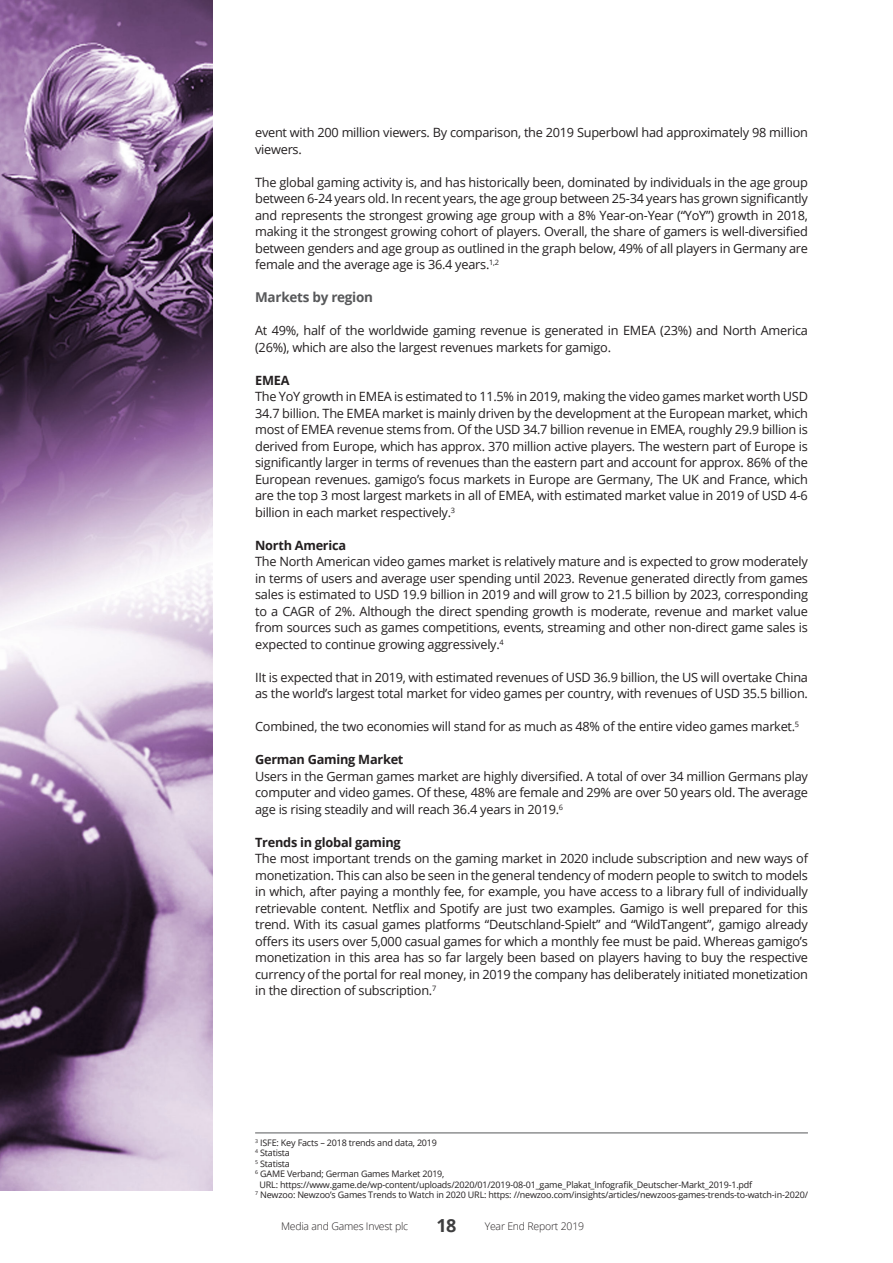
<style>
.page{position:relative;width:893px;height:1263px;background:#fff}
.page>*{position:absolute;margin:0;border:0;box-sizing:border-box;transform-origin:0 0}
.t1{font:700 18px "Open Sans";color:#3e3e3f}
.t2{font:700 13.5px "Open Sans";letter-spacing:-.02em;color:#57585a}
.t3{font:12.75px/16.5px "Open Sans";letter-spacing:-.02em;color:#231f20;text-align:justify}
.t4{font:700 12.75px "Open Sans";letter-spacing:-.02em;color:#231f20}
.t5{font:300 10.5px "Open Sans";letter-spacing:-.02em;color:#231f20}
.t6{font:9px "Open Sans";letter-spacing:-.02em;color:#231f20}
</style>
<div class="page">
<img style="left:0;top:0;width:213px;height:1191px">
<hr style="left:255px;top:1132px;width:553px;height:1px;background:#57585a">
<p class="t3" style="left:255px;top:124px;width:554px">event with 200 million viewers. By comparison, the 2019 Superbowl had approximately 98 million viewers.</p>
<p class="t3" style="left:255px;top:174px;width:554px">The global gaming activity is, and has historically been, dominated by individuals in the age group between 6-24 years old. In recent years, the age group between 25-34 years has grown significantly and represents the strongest growing age group with a 8% Year-on-Year (“YoY”) growth in 2018, making it the strongest growing cohort of players. Overall, the share of gamers is well-diversified between genders and age group as outlined in the graph below, 49% of all players in Germany are female and the average age is 36.4 years.<sup>1,2</sup></p>
<p class="t2" style="left:255px;top:288px;width:119px">Markets by region</p>
<p class="t3" style="left:255px;top:322px;width:554px">At 49%, half of the worldwide gaming revenue is generated in EMEA (23%) and North America (26%), which are also the largest revenues markets for gamigo.</p>
<p class="t4" style="left:255px;top:371px;width:36px">EMEA</p>
<p class="t3" style="left:255px;top:388px;width:554px">The YoY growth in EMEA is estimated to 11.5% in 2019, making the video games market worth USD 34.7 billion. The EMEA market is mainly driven by the development at the European market, which most of EMEA revenue stems from. Of the USD 34.7 billion revenue in EMEA, roughly 29.9 billion is derived from Europe, which has approx. 370 million active players. The western part of Europe is significantly larger in terms of revenues than the eastern part and account for approx. 86% of the European revenues. gamigo’s focus markets in Europe are Germany, The UK and France, which are the top 3 most largest markets in all of EMEA, with estimated market value in 2019 of USD 4-6 billion in each market respectively.<sup>3</sup></p>
<p class="t4" style="left:255px;top:536px;width:92px">North America</p>
<p class="t3" style="left:255px;top:553px;width:554px">The North American video games market is relatively mature and is expected to grow moderately in terms of users and average user spending until 2023. Revenue generated directly from games sales is estimated to USD 19.9 billion in 2019 and will grow to 21.5 billion by 2023, corresponding to a CAGR of 2%. Although the direct spending growth is moderate, revenue and market value from sources such as games competitions, events, streaming and other non-direct game sales is expected to continue growing aggressively.<sup>4</sup></p>
<p class="t3" style="left:255px;top:669px;width:554px">IIt is expected that in 2019, with estimated revenues of USD 36.9 billion, the US will overtake China as the world’s largest total market for video games per country, with revenues of USD 35.5 billion.</p>
<p class="t3" style="left:255px;top:718px;width:546px">Combined, the two economies will stand for as much as 48% of the entire video games market.<sup>5</sup></p>
<p class="t4" style="left:255px;top:751px;width:150px">German Gaming Market</p>
<p class="t3" style="left:255px;top:768px;width:554px">Users in the German games market are highly diversified. A total of over 34 million Germans play computer and video games. Of these, 48% are female and 29% are over 50 years old. The average age is rising steadily and will reach 36.4 years in 2019.<sup>6</sup></p>
<p class="t4" style="left:255px;top:833px;width:147px">Trends in global gaming</p>
<p class="t3" style="left:255px;top:850px;width:554px">The most important trends on the gaming market in 2020 include subscription and new ways of monetization. This can also be seen in the general tendency of modern people to switch to models in which, after paying a monthly fee, for example, you have access to a library full of individually retrievable content. Netflix and Spotify are just two examples. Gamigo is well prepared for this trend. With its casual games platforms “Deutschland-Spielt” and “WildTangent”, gamigo already offers its users over 5,000 casual games for which a monthly fee must be paid. Whereas gamigo’s monetization in this area has so far largely been based on players having to buy the respective currency of the portal for real money, in 2019 the company has deliberately initiated monetization in the direction of subscription.<sup>7</sup></p>
<p class="t6" style="left:255px;top:1136px;width:183px"><sup>3</sup> ISFE: Key Facts – 2018 trends and data, 2019</p>
<p class="t6" style="left:255px;top:1147px;width:36px"><sup>4</sup> Statista</p>
<p class="t6" style="left:255px;top:1157px;width:36px"><sup>5</sup> Statista</p>
<p class="t6" style="left:255px;top:1168px;width:191px"><sup>6</sup> GAME Verband; German Games Market 2019,</p>
<p class="t6" style="left:259px;top:1178px;width:494px">URL: https://www.game.de/wp-content/uploads/2020/01/2019-08-01_game_Plakat_Infografik_Deutscher-Markt_2019-1.pdf</p>
<p class="t6" style="left:255px;top:1189px;width:554px"><sup>7</sup> Newzoo: Newzoo’s Games Trends to Watch in 2020 URL: https: //newzoo.com/insights/articles/newzoos-games-trends-to-watch-in-2020/</p>
<p class="t5" style="left:281px;top:1218px;width:129px">Media and Games Invest plc</p>
<h1 class="t1" style="left:436px;top:1213px;width:22px">18</h1>
<p class="t5" style="left:485px;top:1218px;width:101px">Year End Report 2019</p>
</div>
